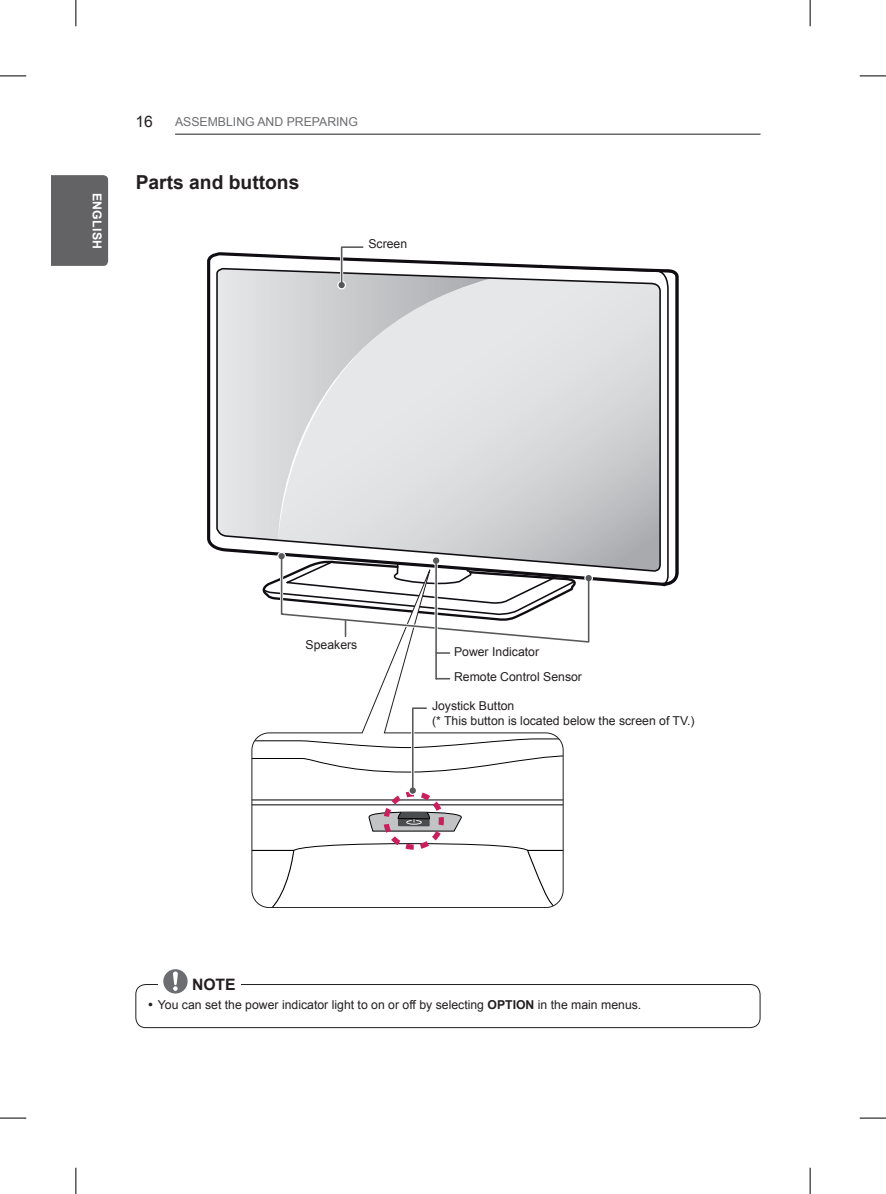
<style>
.page{position:relative;width:886px;height:1194px;background:#fff}
.page>*{position:absolute;margin:0;border:0;box-sizing:border-box;transform-origin:0 0}
.t1{font:700 19.25px "Arial";color:#231f20}
.t2{font:700 15.75px "Arial";color:#231f20}
.t3{font:15.75px "Arial";color:#231f20}
.t4{font:12.25px/25.7px "Arial";color:#231f20}
.t5{font:12.25px "Arial";color:#6c6d70}
.t6{font:700 12.25px "Arial";letter-spacing:.02em;color:#fff}
.t7{font:700 12.25px "Bryant LG";color:#fff}
.s1{font-weight:700}
</style>
<div class="page">
<div style="left:51px;top:175px;width:57px;height:91px;background:#636366"></div>
<hr style="left:175px;top:134px;width:585px;height:1px;background:#231f20">
<svg style="left:207px;top:252px;width:472px;height:335px"></svg>
<svg style="left:215px;top:261px;width:463px;height:325px;background:#d6d7d9"></svg>
<svg style="left:251px;top:557px;width:313px;height:351px"></svg>
<div style="left:337px;top:281px;width:9px;height:8px;border:3px solid #fff;border-radius:50%"></div>
<svg style="left:338px;top:246px;width:28px;height:44px"></svg>
<div style="left:338px;top:282px;width:7px;height:6px;background:#57585a;border-radius:50%"></div>
<div style="left:584px;top:573px;width:9px;height:9px;border:3px solid #fff;border-radius:50%"></div>
<svg style="left:259px;top:551px;width:333px;height:129px"></svg>
<svg style="left:252px;top:706px;width:311px;height:201px"></svg>
<div style="left:135px;top:984px;width:625px;height:44px;border:1px solid #231f20;border-radius:10px"></div>
<div style="left:158px;top:969px;width:83px;height:30px;background:#fff"></div>
<svg style="left:163px;top:969px;width:25px;height:24px"></svg>
<svg style="left:0;top:76px;width:26px;height:1px"></svg>
<svg style="left:860px;top:76px;width:26px;height:1px"></svg>
<svg style="left:0;top:1117px;width:26px;height:1px"></svg>
<svg style="left:860px;top:1117px;width:26px;height:1px"></svg>
<svg style="left:76px;top:0;width:1px;height:26px"></svg>
<svg style="left:76px;top:1167px;width:1px;height:26px"></svg>
<svg style="left:810px;top:0;width:1px;height:26px"></svg>
<svg style="left:810px;top:1167px;width:1px;height:26px"></svg>
<p class="t6" style="left:105px;top:193px;width:57px;rotate:90deg">ENGLISH</p>
<p class="t7" style="left:104px;top:208px;width:27px;rotate:90deg">ENG</p>
<p class="t3" style="left:135px;top:111px;width:19px">16</p>
<p class="t5" style="left:175px;top:114px;width:184px">ASSEMBLING AND PREPARING</p>
<h1 class="t1" style="left:136px;top:170px;width:165px">Parts and buttons</h1>
<p class="t4" style="left:368px;top:231px;width:40px">Screen</p>
<p class="t4" style="left:306px;top:632px;width:53px">Speakers</p>
<p class="t4" style="left:454px;top:638px;width:129px">Power Indicator<br>Remote Control Sensor</p>
<p class="t4" style="left:432px;top:698px;width:264px;line-height:14.7px">Joystick Button<br>(* This button is located below the screen of TV.)</p>
<p class="t2" style="left:192px;top:973px;width:45px">NOTE</p>
<p class="t4" style="left:158px;top:991px;width:485px">You can set the power indicator light to on or off by selecting <span class="s1">OPTION</span> in the main menus.</p>
</div>
